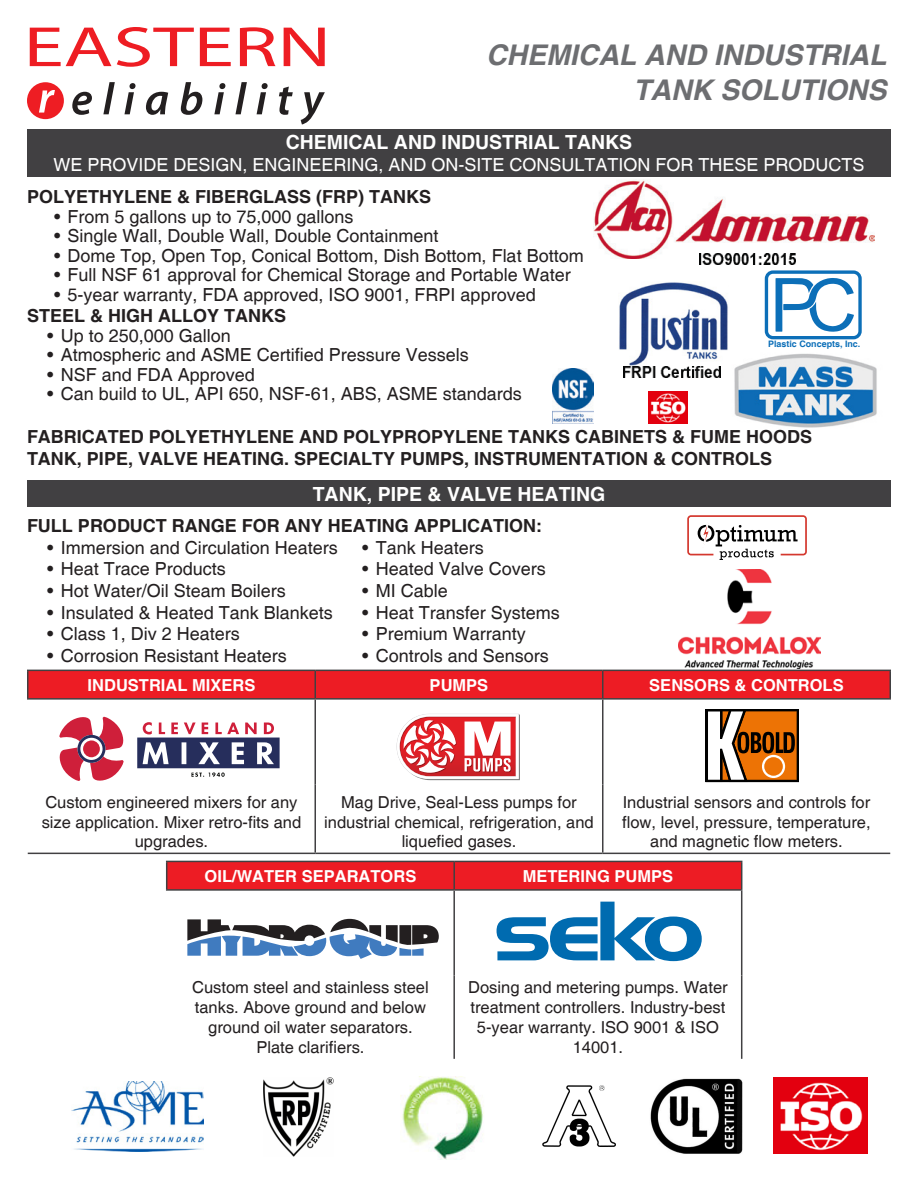
<style>
.page{position:relative;width:918px;height:1188px;background:#fff}
.page>*{position:absolute;margin:0;border:0;box-sizing:border-box;transform-origin:0 0}
.t1{font:italic 700 28.5px/34.2px "Helvetica";color:#6d6e71;text-align:right}
.t2{font:700 19.5px "Helvetica";color:#fff}
.t3{font:18px "Helvetica";color:#231f20}
.t4{font:700 18px/21.6px "Helvetica";color:#231f20}
.t5{font:18px "Helvetica";color:#fff}
.t6{font:16.5px/19.8px "Helvetica";color:#231f20;text-align:center}
.t7{font:700 16.5px "Helvetica";color:#fff}
.t8{font:700 8.85px "Helvetica";color:#0c6fb8}
</style>
<div class="page">
<hr style="left:453px;top:891px;width:2px;height:84px;background:#414042">
<hr style="left:741px;top:891px;width:1px;height:84px;background:#414042">
<hr style="left:453px;top:975px;width:2px;height:84px;background:#414042">
<hr style="left:741px;top:975px;width:1px;height:84px;background:#414042">
<div style="left:166px;top:861px;width:576px;height:28px;background:#ed1c24"></div>
<hr style="left:454px;top:861px;width:288px;height:1px;background:#414042">
<hr style="left:166px;top:889px;width:288px;height:2px;background:#414042">
<hr style="left:454px;top:889px;width:288px;height:2px;background:#414042">
<img style="left:594px;top:180px;width:281px;height:78px">
<img style="left:734px;top:353px;width:143px;height:75px">
<div style="left:27px;top:129px;width:864px;height:48px;background:#414042"></div>
<hr style="left:27px;top:698px;width:288px;height:2px;background:#414042">
<hr style="left:315px;top:698px;width:288px;height:2px;background:#414042">
<hr style="left:603px;top:698px;width:288px;height:2px;background:#414042">
<svg style="left:27px;top:670px;width:864px;height:29px;background:#de1f26"></svg>
<hr style="left:315px;top:700px;width:1px;height:84px;background:#414042">
<hr style="left:602px;top:700px;width:1px;height:84px;background:#414042">
<hr style="left:315px;top:784px;width:1px;height:69px;background:#414042">
<hr style="left:602px;top:784px;width:1px;height:69px;background:#414042">
<hr style="left:28px;top:853px;width:287px;height:1px;background:#414042">
<hr style="left:315px;top:853px;width:288px;height:1px;background:#414042">
<hr style="left:603px;top:853px;width:287px;height:1px;background:#414042">
<svg style="left:30px;top:28px;width:81px;height:38px"></svg>
<svg style="left:117px;top:27px;width:77px;height:40px"></svg>
<svg style="left:200px;top:28px;width:31px;height:38px"></svg>
<svg style="left:240px;top:27px;width:36px;height:39px"></svg>
<svg style="left:284px;top:28px;width:41px;height:38px"></svg>
<svg style="left:72px;top:92px;width:20px;height:23px"></svg>
<svg style="left:103px;top:82px;width:12px;height:32px"></svg>
<svg style="left:124px;top:83px;width:12px;height:31px"></svg>
<svg style="left:146px;top:92px;width:22px;height:23px"></svg>
<svg style="left:181px;top:82px;width:21px;height:33px"></svg>
<svg style="left:214px;top:83px;width:11px;height:31px"></svg>
<svg style="left:235px;top:82px;width:12px;height:32px"></svg>
<svg style="left:257px;top:83px;width:11px;height:31px"></svg>
<svg style="left:279px;top:87px;width:14px;height:28px"></svg>
<svg style="left:301px;top:92px;width:24px;height:32px"></svg>
<svg style="left:27px;top:82px;width:37px;height:37px"></svg>
<img style="left:400px;top:1077px;width:84px;height:82px">
<img style="left:72px;top:1081px;width:132px;height:70px">
<img style="left:650px;top:1078px;width:92px;height:76px">
<img style="left:774px;top:1078px;width:94px;height:75px">
<img style="left:264px;top:1078px;width:69px;height:78px">
<img style="left:624px;top:367px;width:97px;height:11px">
<img style="left:700px;top:254px;width:95px;height:10px">
<div style="left:27px;top:480px;width:864px;height:27px;background:#414042"></div>
<img style="left:619px;top:282px;width:109px;height:83px">
<svg style="left:776px;top:278px;width:78px;height:54px"></svg>
<div style="left:765px;top:270px;width:97px;height:69px;border:3px solid #0c6fb8;border-radius:7px"></div>
<svg style="left:59px;top:716px;width:65px;height:65px"></svg>
<div style="left:83px;top:740px;width:17px;height:17px;background:#cf1f3a;border-radius:50%"></div>
<svg style="left:137px;top:722px;width:143px;height:55px"></svg>
<svg style="left:397px;top:714px;width:123px;height:66px"></svg>
<svg style="left:187px;top:919px;width:252px;height:40px"></svg>
<svg style="left:705px;top:709px;width:94px;height:73px"></svg>
<img style="left:678px;top:570px;width:142px;height:98px">
<svg style="left:687px;top:515px;width:120px;height:45px"></svg>
<img style="left:553px;top:368px;width:41px;height:55px">
<svg style="left:497px;top:902px;width:205px;height:59px"></svg>
<img style="left:648px;top:391px;width:40px;height:32px">
<img style="left:542px;top:1085px;width:74px;height:62px">
<h1 class="t1" style="left:486px;top:40px;width:402px">CHEMICAL AND INDUSTRIAL<br>TANK SOLUTIONS</h1>
<p class="t2" style="left:286px;top:130px;width:348px">CHEMICAL AND INDUSTRIAL TANKS</p>
<p class="t5" style="left:53px;top:154px;width:813px">WE PROVIDE DESIGN, ENGINEERING, AND ON-SITE CONSULTATION FOR THESE PRODUCTS</p>
<p class="t4" style="left:27px;top:187px;width:406px">POLYETHYLENE &amp; FIBERGLASS (FRP) TANKS</p>
<p class="t3" style="left:54px;top:206px;width:301px">• From 5 gallons up to 75,000 gallons</p>
<p class="t3" style="left:54px;top:225px;width:386px">• Single Wall, Double Wall, Double Containment</p>
<p class="t3" style="left:54px;top:245px;width:531px">• Dome Top, Open Top, Conical Bottom, Dish Bottom, Flat Bottom</p>
<p class="t3" style="left:54px;top:264px;width:518px">• Full NSF 61 approval for Chemical Storage and Portable Water</p>
<p class="t3" style="left:54px;top:284px;width:483px">• 5-year warranty, FDA approved, ISO 9001, FRPI approved</p>
<p class="t4" style="left:27px;top:306px;width:261px">STEEL &amp; HIGH ALLOY TANKS</p>
<p class="t3" style="left:47px;top:325px;width:185px">• Up to 250,000 Gallon</p>
<p class="t3" style="left:47px;top:345px;width:423px">• Atmospheric and ASME Certified Pressure Vessels</p>
<p class="t3" style="left:47px;top:364px;width:209px">• NSF and FDA Approved</p>
<p class="t3" style="left:47px;top:384px;width:476px">• Can build to UL, API 650, NSF-61, ABS, ASME standards</p>
<p class="t4" style="left:27px;top:427px;width:787px">FABRICATED POLYETHYLENE AND POLYPROPYLENE TANKS CABINETS &amp; FUME HOODS<br>TANK, PIPE, VALVE HEATING. SPECIALTY PUMPS, INSTRUMENTATION &amp; CONTROLS</p>
<p class="t2" style="left:313px;top:482px;width:294px">TANK, PIPE &amp; VALVE HEATING</p>
<p class="t4" style="left:27px;top:516px;width:516px">FULL PRODUCT RANGE FOR ANY HEATING APPLICATION:</p>
<p class="t3" style="left:47px;top:537px;width:292px">• Immersion and Circulation Heaters</p>
<p class="t3" style="left:47px;top:559px;width:180px">• Heat Trace Products</p>
<p class="t3" style="left:47px;top:580px;width:240px">• Hot Water/Oil Steam Boilers</p>
<p class="t3" style="left:47px;top:602px;width:287px">• Insulated &amp; Heated Tank Blankets</p>
<p class="t3" style="left:47px;top:623px;width:194px">• Class 1, Div 2 Heaters</p>
<p class="t3" style="left:47px;top:645px;width:241px">• Corrosion Resistant Heaters</p>
<p class="t8" style="left:768px;top:338px;width:94px">Plastic Concepts, Inc.</p>
<p class="t3" style="left:362px;top:537px;width:123px">• Tank Heaters</p>
<p class="t3" style="left:362px;top:559px;width:185px">• Heated Valve Covers</p>
<p class="t3" style="left:362px;top:580px;width:87px">• MI Cable</p>
<p class="t3" style="left:362px;top:602px;width:199px">• Heat Transfer Systems</p>
<p class="t3" style="left:362px;top:623px;width:165px">• Premium Warranty</p>
<p class="t3" style="left:362px;top:645px;width:188px">• Controls and Sensors</p>
<p class="t7" style="left:88px;top:675px;width:169px">INDUSTRIAL MIXERS</p>
<p class="t7" style="left:430px;top:675px;width:60px">PUMPS</p>
<p class="t7" style="left:649px;top:675px;width:196px">SENSORS &amp; CONTROLS</p>
<p class="t6" style="left:42px;top:793px;width:261px">Custom engineered mixers for any size application. Mixer retro-fits and upgrades.</p>
<p class="t6" style="left:324px;top:793px;width:271px">Mag Drive, Seal-Less pumps for industrial chemical, refrigeration, and liquefied gases.</p>
<p class="t6" style="left:622px;top:793px;width:250px">Industrial sensors and controls for flow, level, pressure, temperature, and magnetic flow meters.</p>
<p class="t7" style="left:205px;top:866px;width:213px">OIL/WATER SEPARATORS</p>
<p class="t7" style="left:523px;top:866px;width:152px">METERING PUMPS</p>
<p class="t6" style="left:192px;top:978px;width:238px">Custom steel and stainless steel tanks. Above ground and below ground oil water separators.<br>Plate clarifiers.</p>
<p class="t6" style="left:468px;top:978px;width:261px">Dosing and metering pumps. Water treatment controllers. Industry-best<br>5-year warranty. ISO 9001 &amp; ISO<br>14001.</p>
</div>
